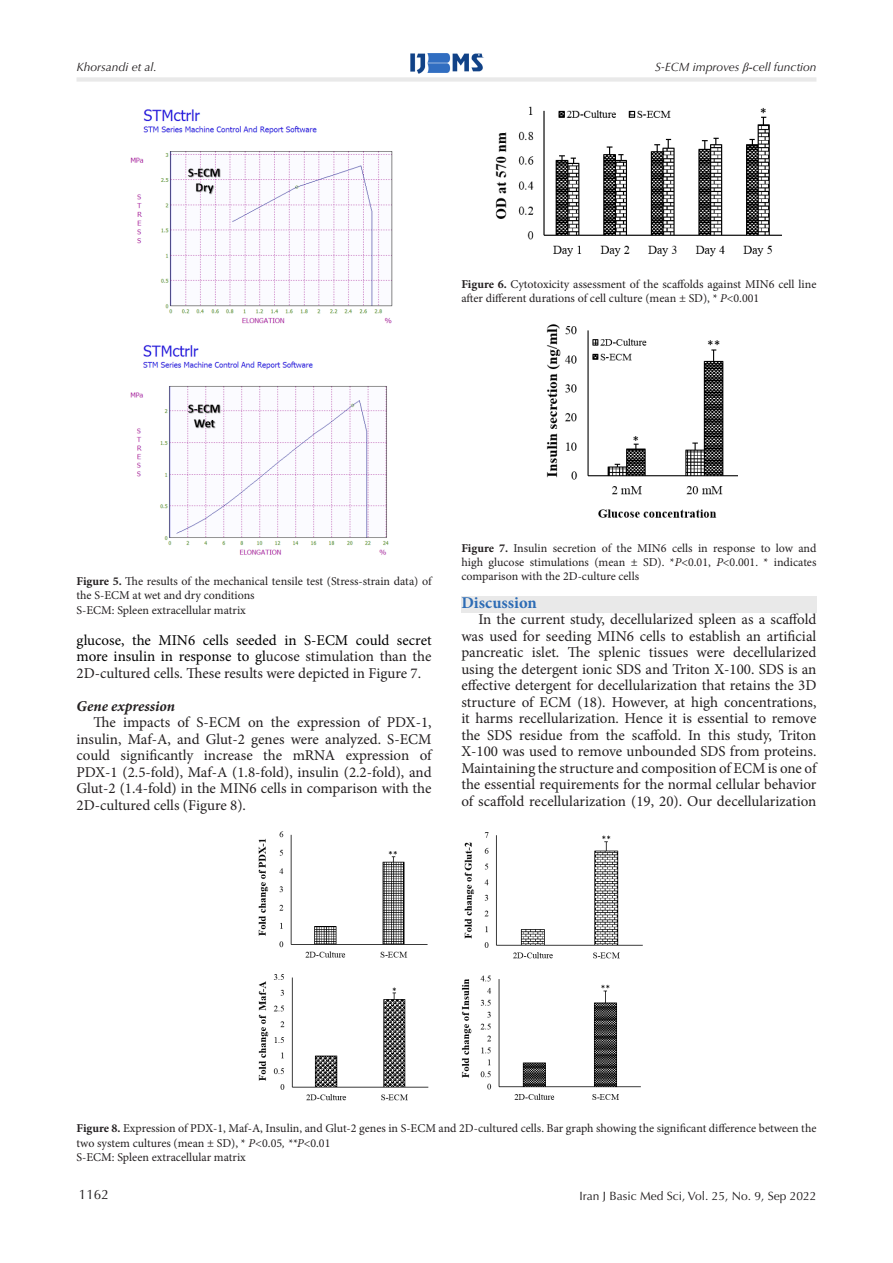
<style>
.page{position:relative;width:893px;height:1263px;background:#fff}
.page>*{position:absolute;margin:0;border:0;box-sizing:border-box;transform-origin:0 0}
.t1{font:700 16.5px "Minion Pro";color:#2d6cb5}
.t2{font:15px/16.5px "Minion Pro";color:#231f20;text-align:justify}
.t3{font:italic 700 15px "Minion Pro";color:#231f20}
.t4{font:13.5px "Optima LT Std";color:#231f20}
.t5{font:12px/14.4px "Minion Pro";color:#231f20}
.t6{font:italic 12px "Optima LT Std";color:#231f20}
.t7{font:12px "Optima LT Std";color:#231f20}
.t8{font:11.25px "Calibri";color:#000}
.t9{font:10.8px "Calibri";color:#000}
.s1{font-family:"Times New Roman"}
.s2{font-weight:700}
.s3{font-style:italic}
.s4{color:#000}
</style>
<div class="page">
<img style="left:410px;top:53px;width:74px;height:21px">
<div style="left:77px;top:77px;width:739px;height:5px;background:#e9e9e9"></div>
<div style="left:461px;top:596px;width:355px;height:16px;background:#e9e9e9"></div>
<img style="left:130px;top:109px;width:263px;height:446px">
<img style="left:495px;top:106px;width:287px;height:151px">
<img style="left:546px;top:324px;width:191px;height:194px">
<img style="left:258px;top:831px;width:385px;height:270px">
<p class="t6" style="left:77px;top:60px;width:82px">Khorsandi et al.</p>
<p class="t6" style="left:655px;top:60px;width:163px">S-ECM improves <span class="s1">β-</span>cell function</p>
<p class="t5" style="left:461px;top:277px;width:357px"><span class="s2">Figure 6.</span> Cytotoxicity assessment of the scaffolds against MIN6 cell line after different durations of cell culture (mean ± SD), * <span class="s3">P</span>&lt;0.001</p>
<p class="t5" style="left:77px;top:574px;width:357px"><span class="s2">Figure 5.</span> The results of the mechanical tensile test (Stress-strain data) of the S-ECM at wet and dry conditions</p>
<p class="t5" style="left:77px;top:603px;width:171px">S-ECM: Spleen extracellular matrix</p>
<p class="t2" style="left:77px;top:631px;width:357px"><span class="s4">glucose, the MIN6 cells seeded in S-ECM could secret more insulin in response to gl</span>ucose stimulation than the 2D-cultured cells. These results were depicted in Figure 7.</p>
<p class="t3" style="left:77px;top:695px;width:100px">Gene expression</p>
<p class="t2" style="left:77px;top:714px;width:357px;text-indent:17px">The impacts of S-ECM on the expression of PDX-1, insulin, Maf-A, and Glut-2 genes were analyzed. S-ECM could significantly increase the mRNA expression of PDX-1 (2.5-fold), Maf-A (1.8-fold), insulin (2.2-fold), and Glut-2 (1.4-fold) in the MIN6 cells in comparison with the 2D-cultured cells (Figure 8).</p>
<p class="t8" style="left:268px;top:746px;width:7px">5</p>
<p class="t5" style="left:461px;top:540px;width:357px;text-align:justify"><span class="s2">Figure 7.</span> Insulin secretion of the MIN6 cells in response to low and high glucose stimulations (mean ± SD). *<span class="s3">P</span>&lt;0.01, <span class="s3">P</span>&lt;0.001. * indicates comparison with the 2D-culture cells</p>
<p class="t1" style="left:461px;top:591px;width:77px">Discussion</p>
<p class="t2" style="left:461px;top:611px;width:357px;text-indent:17px">In the current study, decellularized spleen as a scaffold was used for seeding MIN6 cells to establish an artificial pancreatic islet. The splenic tissues were decellularized using the detergent ionic SDS and Triton X-100. SDS is an effective detergent for decellularization that retains the 3D structure of ECM (18). However, at high concentrations, it harms recellularization. Hence it is essential to remove the SDS residue from the scaffold. In this study, Triton X-100 was used to remove unbounded SDS from proteins.<br>Maintaining the structure and composition of ECM is one of the essential requirements for the normal cellular behavior of scaffold recellularization (19, 20). Our decellularization</p>
<p class="t9" style="left:637px;top:680px;width:7px">6</p>
<p class="t5" style="left:77px;top:1121px;width:741px"><span class="s2">Figure 8.</span> Expression of PDX-1, Maf-A, Insulin, and Glut-2 genes in S-ECM and 2D-cultured cells. Bar graph showing the significant difference between the two system cultures (mean ± SD), * <span class="s3">P&lt;</span>0.05<span class="s3">, **P</span>&lt;0.01</p>
<p class="t5" style="left:77px;top:1150px;width:171px">S-ECM: Spleen extracellular matrix</p>
<p class="t4" style="left:79px;top:1187px;width:32px">1162</p>
<p class="t7" style="left:579px;top:1188px;width:238px">Iran J Basic Med Sci, Vol. 25, No. 9, Sep 2022</p>
</div>
